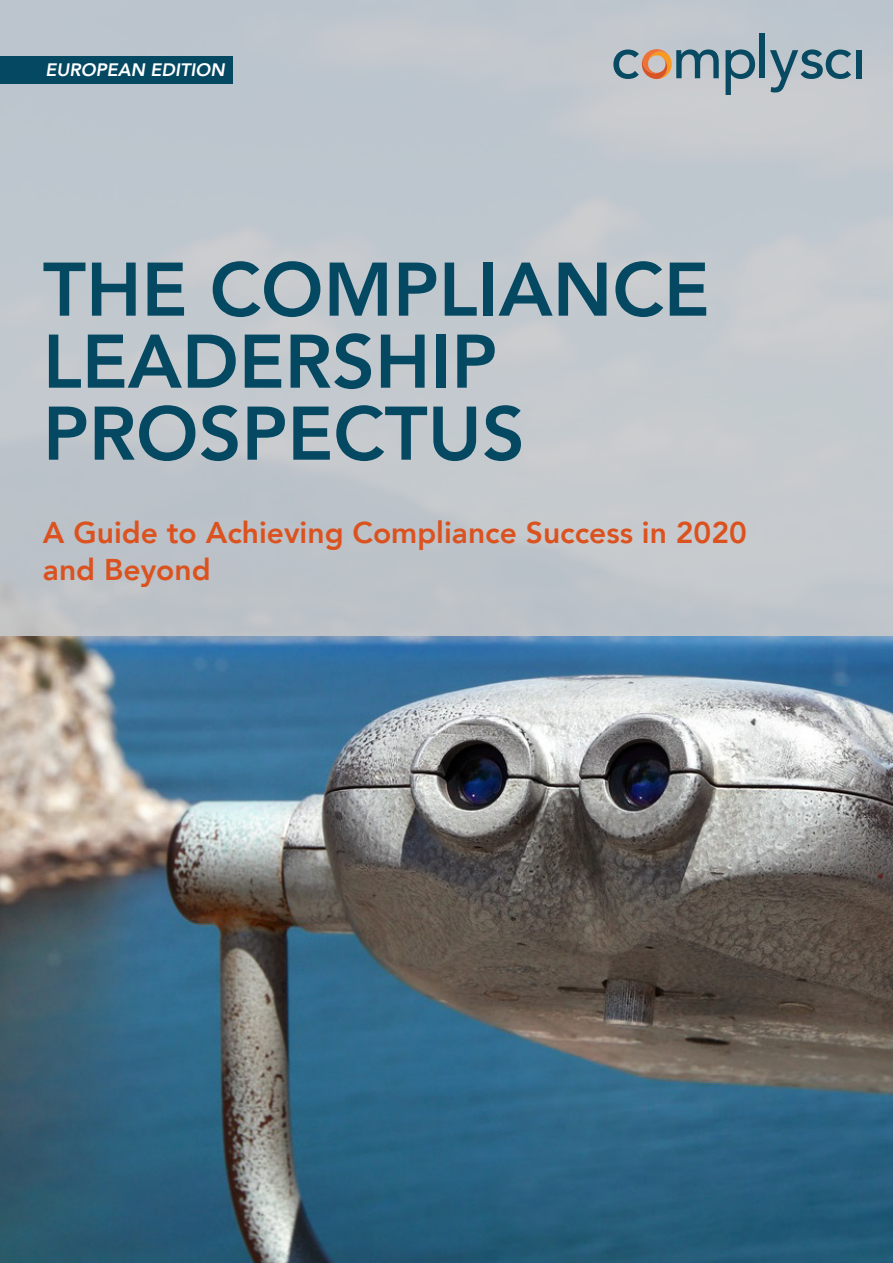
<style>
.page{position:relative;width:893px;height:1263px;background:#fff}
.page>*{position:absolute;margin:0;border:0;box-sizing:border-box;transform-origin:0 0}
.t1{font:800 75px/72px "Avenir";color:#044862}
.t2{font:800 30px/37.5px "Avenir";color:#db521f}
.t3{font:italic 800 18px "Avenir";color:#fff}
</style>
<div class="page">
<img style="left:0;top:636px;width:893px;height:627px">
<div style="left:0;top:0;width:893px;height:636px;background:#c6c8ca"></div>
<svg style="left:726px;top:49px;width:29px;height:46px"></svg>
<div style="left:759px;top:33px;width:6px;height:45px;background:#094a63"></div>
<svg style="left:770px;top:49px;width:81px;height:43px"></svg>
<div style="left:856px;top:50px;width:5px;height:28px;background:#094a63"></div>
<svg style="left:613px;top:49px;width:106px;height:30px"></svg>
<div style="left:0;top:56px;width:233px;height:28px;background:#044862"></div>
<p class="t3" style="left:46px;top:59px;width:181px">EUROPEAN EDITION</p>
<h1 class="t1" style="left:43px;top:254px;width:668px">THE COMPLIANCE<br>LEADERSHIP<br>PROSPECTUS</h1>
<p class="t2" style="left:43px;top:514px;width:705px">A Guide to Achieving Compliance Success in 2020 and Beyond</p>
</div>
